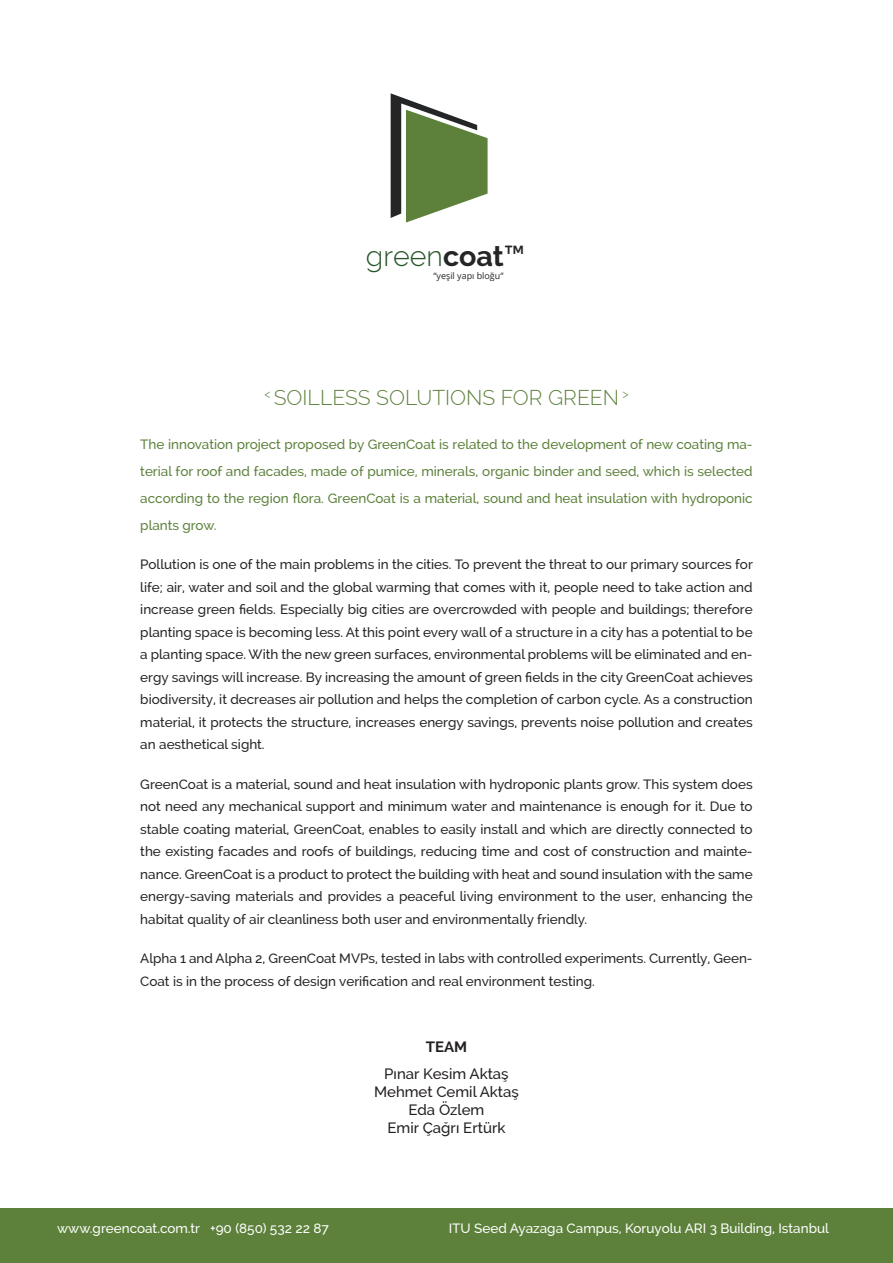
<style>
.page{position:relative;width:893px;height:1263px;background:#fff}
.page>*{position:absolute;margin:0;border:0;box-sizing:border-box;transform-origin:0 0}
.Content_numbers{font:300 28.65px "Raleway";color:#28552a}
.t1{font:300 21px "Raleway";color:#5d813b}
.t2{font:500 15px "Raleway";color:#231f20}
.t3{font:700 15px "Raleway";color:#231f20}
.t4{font:500 13.5px/22.5px "Raleway";color:#242527;text-align:justify}
.t5{font:500 13.5px/27px "Raleway";color:#5d813b;text-align:justify}
.t6{font:500 13.5px "Raleway";color:#fff}
.Subline_3{font:9px "Open Sans";color:#242527}
.s1{font-weight:700;color:#242527}
.s2{font-weight:500;color:#242527}
</style>
<div class="page">
<svg style="left:391px;top:93px;width:97px;height:130px"></svg>
<div style="left:0;top:1209px;width:893px;height:54px;background:#5d813b"></div>
<p class="Content_numbers" style="left:366px;top:239px;width:161px">green<span class="s1">coat</span><span class="s2">™</span></p>
<p class="Subline_3" style="left:433px;top:269px;width:72px">“yeşil yapı bloğu“</p>
<p class="t1" style="left:264px;top:385px;width:366px"><sup>&lt;</sup> SOILLESS SOLUTIONS FOR GREEN <sup>&gt;</sup></p>
<p class="t5" style="left:140px;top:430px;width:614px">The innovation project proposed by GreenCoat is related to the development of new coating ma&shy;terial for roof and facades, made of pumice, minerals, organic binder and seed, which is selected according to the region flora. GreenCoat is a material, sound and heat insulation with hydroponic plants grow.</p>
<p class="t4" style="left:140px;top:553px;width:614px">Pollution is one of the main problems in the cities. To prevent the threat to our primary sources for life; air, water and soil and the global warming that comes with it, people need to take action and increase green fields. Especially big cities are overcrowded with people and buildings; therefore planting space is becoming less. At this point every wall of a structure in a city has a potential to be a planting space. With the new green surfaces, environmental problems will be eliminated and en&shy;ergy savings will increase. By increasing the amount of green fields in the city GreenCoat achieves biodiversity, it decreases air pollution and helps the completion of carbon cycle. As a construction material, it protects the structure, increases energy savings, prevents noise pollution and creates an aesthetical sight.</p>
<p class="t4" style="left:140px;top:773px;width:614px">GreenCoat is a material, sound and heat insulation with hydroponic plants grow. This system does not need any mechanical support and minimum water and maintenance is enough for it. Due to stable coating material, GreenCoat, enables to easily install and which are directly connected to the existing facades and roofs of buildings, reducing time and cost of construction and mainte&shy;nance. GreenCoat is a product to protect the building with heat and sound insulation with the same energy-saving materials and provides a peaceful living environment to the user, enhancing the habitat quality of air cleanliness both user and environmentally friendly.</p>
<p class="t4" style="left:140px;top:947px;width:614px">Alpha 1 and Alpha 2, GreenCoat MVPs, tested in labs with controlled experiments. Currently, Geen-<br>Coat is in the process of design verification and real environment testing.</p>
<p class="t3" style="left:426px;top:1038px;width:43px">TEAM</p>
<p class="t2" style="left:384px;top:1065px;width:126px">Pınar Kesim Aktaş</p>
<p class="t2" style="left:374px;top:1083px;width:146px">Mehmet Cemil Aktaş</p>
<p class="t2" style="left:409px;top:1101px;width:77px">Eda Özlem</p>
<p class="t2" style="left:387px;top:1119px;width:120px">Emir Çağrı Ertürk</p>
<p class="t6" style="left:57px;top:1221px;width:273px">www.greencoat.com.tr +90 (850) 532 22 87</p>
<p class="t6" style="left:449px;top:1221px;width:382px">ITU Seed Ayazaga Campus, Koruyolu ARI 3 Building, Istanbul</p>
</div>
